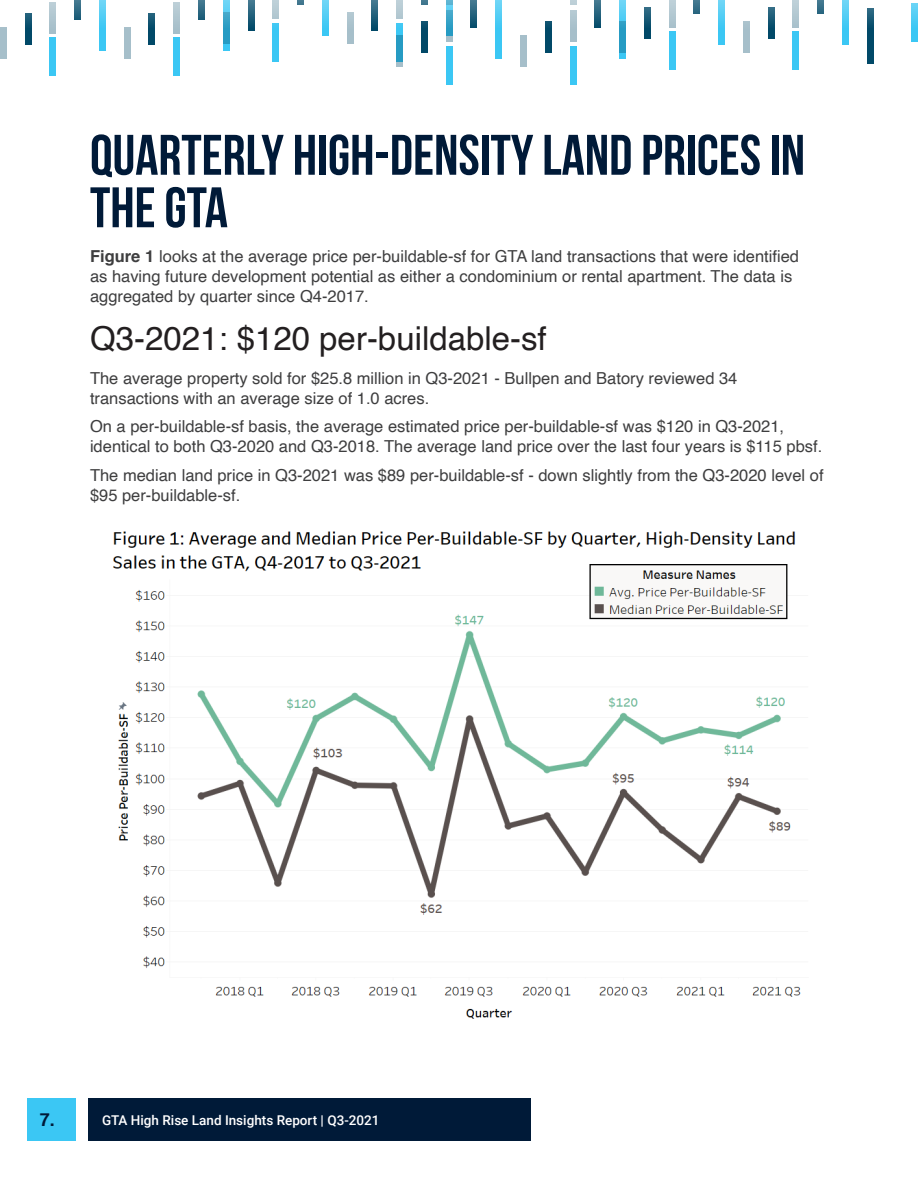
<style>
.page{position:relative;width:918px;height:1188px;background:#fff}
.page>*{position:absolute;margin:0;border:0;box-sizing:border-box;transform-origin:0 0}
.t1{font:700 57px/52.5px "Bebas Neue";color:#001a38}
.t2{font:33px "Helvetica";color:#231f20}
.t3{font:700 18px "Helvetica";color:#001a38}
.t4{font:16.5px/19.8px "Helvetica";color:#3e3e3f}
.t5{font:500 13.5px "Roboto";color:#fff}
.s1{font-weight:700}
</style>
<div class="page">
<div style="left:88px;top:1098px;width:443px;height:43px;background:#001a38"></div>
<div style="left:27px;top:1098px;width:49px;height:43px;background:#3bc7f4"></div>
<div style="left:99px;top:0;width:7px;height:13px;background:#66d3f6"></div>
<svg style="left:495px;top:0;width:7px;height:21px"></svg>
<div style="left:718px;top:0;width:7px;height:7px;background:#6bd4f6"></div>
<div style="left:50px;top:38px;width:6px;height:38px;background:#3bc7f4"></div>
<div style="left:446px;top:46px;width:7px;height:38px;background:#3bc7f4"></div>
<div style="left:272px;top:23px;width:7px;height:38px;background:#3bc7f4"></div>
<div style="left:669px;top:32px;width:6px;height:38px;background:#3bc7f4"></div>
<div style="left:223px;top:0;width:7px;height:13px;background:#66d3f6"></div>
<svg style="left:619px;top:0;width:7px;height:21px"></svg>
<div style="left:842px;top:0;width:7px;height:7px;background:#6bd4f6"></div>
<div style="left:173px;top:38px;width:7px;height:38px;background:#3bc7f4"></div>
<div style="left:570px;top:46px;width:6px;height:38px;background:#3bc7f4"></div>
<div style="left:396px;top:23px;width:7px;height:38px;background:#3bc7f4"></div>
<div style="left:793px;top:32px;width:6px;height:38px;background:#3bc7f4"></div>
<svg style="left:99px;top:12px;width:7px;height:38px"></svg>
<div style="left:495px;top:21px;width:7px;height:38px;background:#3bc7f4"></div>
<svg style="left:322px;top:0;width:7px;height:36px"></svg>
<svg style="left:718px;top:7px;width:7px;height:37px"></svg>
<svg style="left:911px;top:4px;width:7px;height:38px"></svg>
<div style="left:223px;top:12px;width:7px;height:38px;background:#3bc7f4"></div>
<div style="left:619px;top:21px;width:7px;height:38px;background:#3bc7f4"></div>
<div style="left:446px;top:0;width:7px;height:36px;background:#63d2f6"></div>
<svg style="left:842px;top:7px;width:7px;height:37px"></svg>
<svg style="left:25px;top:13px;width:7px;height:32px"></svg>
<div style="left:421px;top:22px;width:7px;height:31px;background:#014968"></div>
<svg style="left:248px;top:0;width:6px;height:30px"></svg>
<svg style="left:644px;top:7px;width:7px;height:32px"></svg>
<svg style="left:149px;top:13px;width:6px;height:32px"></svg>
<div style="left:545px;top:22px;width:7px;height:31px;background:#014968"></div>
<svg style="left:372px;top:0;width:6px;height:30px"></svg>
<svg style="left:768px;top:7px;width:7px;height:32px"></svg>
<svg style="left:867px;top:8px;width:7px;height:55px"></svg>
<svg style="left:74px;top:0;width:7px;height:20px"></svg>
<svg style="left:471px;top:0;width:6px;height:28px"></svg>
<svg style="left:297px;top:0;width:7px;height:5px"></svg>
<svg style="left:693px;top:0;width:7px;height:14px"></svg>
<svg style="left:198px;top:0;width:7px;height:20px"></svg>
<svg style="left:594px;top:0;width:7px;height:28px"></svg>
<svg style="left:421px;top:0;width:7px;height:5px"></svg>
<svg style="left:817px;top:0;width:7px;height:14px"></svg>
<svg style="left:446px;top:0;width:7px;height:5px"></svg>
<div style="left:0;top:27px;width:7px;height:32px;background:#a6bfca"></div>
<svg style="left:396px;top:35px;width:7px;height:32px"></svg>
<svg style="left:223px;top:13px;width:7px;height:31px"></svg>
<div style="left:619px;top:21px;width:7px;height:32px;background:#269bc3"></div>
<svg style="left:570px;top:0;width:6px;height:5px"></svg>
<div style="left:124px;top:27px;width:7px;height:32px;background:#a6bfca"></div>
<div style="left:520px;top:35px;width:7px;height:32px;background:#a6bfca"></div>
<div style="left:347px;top:13px;width:7px;height:31px;background:#a7c0ca"></div>
<div style="left:743px;top:21px;width:7px;height:32px;background:#a6bfca"></div>
<div style="left:50px;top:2px;width:6px;height:31px;background:#b0c6d0"></div>
<svg style="left:446px;top:10px;width:7px;height:32px"></svg>
<div style="left:272px;top:0;width:7px;height:19px;background:#b7cbd4"></div>
<div style="left:669px;top:0;width:6px;height:27px;background:#b4c9d2"></div>
<div style="left:173px;top:2px;width:7px;height:31px;background:#b0c6d0"></div>
<div style="left:570px;top:10px;width:6px;height:32px;background:#a9c1cc"></div>
<div style="left:396px;top:0;width:7px;height:19px;background:#b7cbd4"></div>
<div style="left:793px;top:0;width:6px;height:27px;background:#b4c9d2"></div>
<img style="left:113px;top:531px;width:688px;height:488px">
<p class="t1" style="left:90px;top:128px;width:717px">QUARTERLY HIGH-DENSITY LAND PRICES IN<br>THE GTA</p>
<p class="t4" style="left:90px;top:247px;width:711px"><span class="s1">Figure 1</span> looks at the average price per-buildable-sf for GTA land transactions that were identified as having future development potential as either a condominium or rental apartment. The data is aggregated by quarter since Q4-2017.</p>
<p class="t2" style="left:90px;top:313px;width:458px">Q3-2021: $120 per-buildable-sf</p>
<p class="t4" style="left:90px;top:369px;width:649px">The average property sold for $25.8 million in Q3-2021 - Bullpen and Batory reviewed 34 transactions with an average size of 1.0 acres.</p>
<p class="t4" style="left:90px;top:417px;width:734px">On a per-buildable-sf basis, the average estimated price per-buildable-sf was $120 in Q3-2021, identical to both Q3-2020 and Q3-2018. The average land price over the last four years is $115 pbsf.</p>
<p class="t4" style="left:90px;top:466px;width:735px">The median land price in Q3-2021 was $89 per-buildable-sf - down slightly from the Q3-2020 level of $95 per-buildable-sf.</p>
<p class="t3" style="left:40px;top:1105px;width:17px">7.</p>
<p class="t5" style="left:102px;top:1110px;width:279px">GTA High Rise Land Insights Report | Q3-2021</p>
</div>
